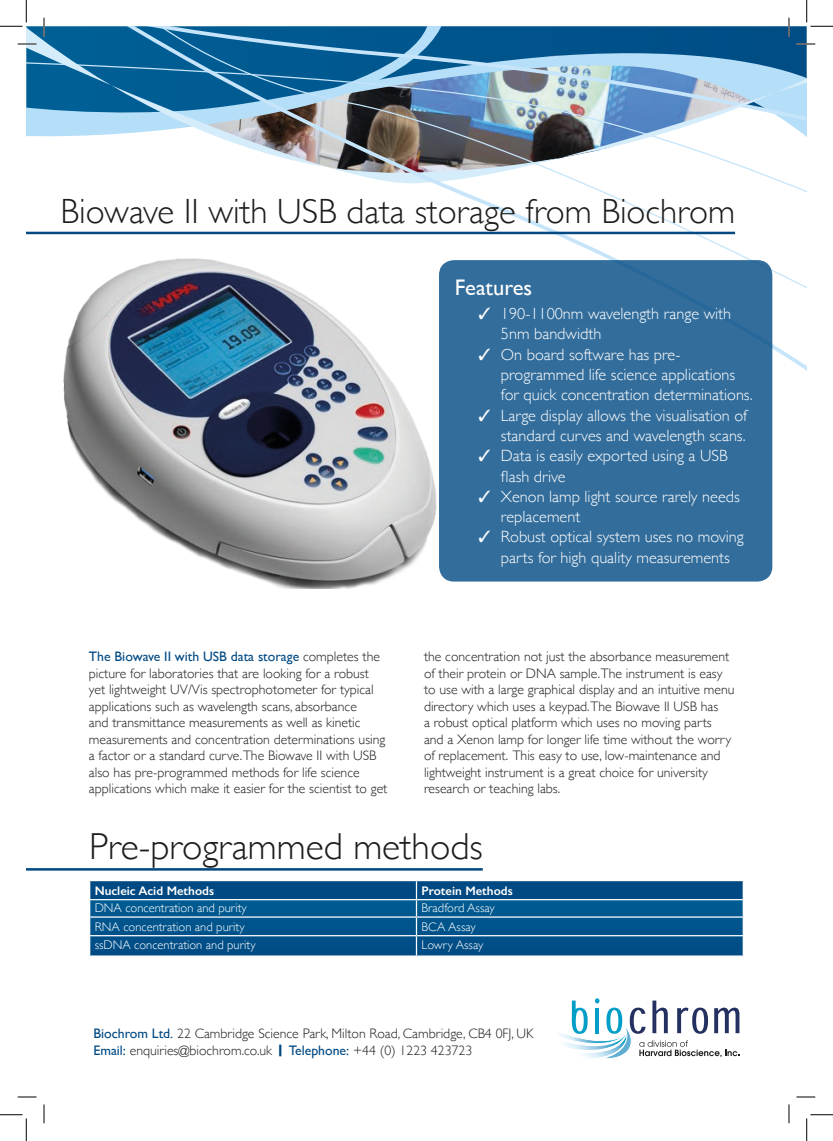
<style>
.page{position:relative;width:833px;height:1141px;background:#fff}
.page>*{position:absolute;margin:0;border:0;box-sizing:border-box;transform-origin:0 0}
.t1{font:300 37.5px "Gill Sans";color:#1d1d1b}
.t2{font:300 35px "Gill Sans";color:#1d1d1b}
.t3{font:22.5px "Gill Sans";color:#fff}
.t4{font:300 16.25px/20.2px "Gill Sans";color:#fff}
.t5{font:300 13.75px/16.5px "Gill Sans";color:#1d1d1b}
.t6{font:300 12.5px "Gill Sans";color:#fff}
.t7{font:600 12.5px "Gill Sans";color:#fff}
.s1{font-weight:400;color:#004983}
.s2{font-weight:800;color:#004983}
</style>
<div class="page">
<svg style="left:26px;top:26px;width:18px;height:111px;background:#5499c1"></svg>
<svg style="left:44px;top:26px;width:762px;height:398px"></svg>
<svg style="left:52px;top:26px;width:754px;height:294px"></svg>
<img style="left:61px;top:255px;width:378px;height:333px">
<div style="left:439px;top:260px;width:332px;height:321px;background:#336d9b;border-radius:15px"></div>
<hr style="left:26px;top:232px;width:708px;height:2px;background:#004983">
<svg style="left:560px;top:998px;width:179px;height:61px"></svg>
<svg style="left:89px;top:880px;width:654px;height:75px;background:#135d91"></svg>
<hr style="left:26px;top:868px;width:456px;height:2px;background:#004983">
<svg style="left:18px;top:43px;width:18px;height:2px"></svg>
<svg style="left:796px;top:43px;width:18px;height:2px"></svg>
<svg style="left:18px;top:1096px;width:18px;height:1px"></svg>
<svg style="left:796px;top:1096px;width:18px;height:1px"></svg>
<svg style="left:43px;top:18px;width:2px;height:18px"></svg>
<svg style="left:43px;top:1104px;width:2px;height:19px"></svg>
<svg style="left:787px;top:18px;width:2px;height:18px"></svg>
<svg style="left:788px;top:1104px;width:1px;height:19px"></svg>
<svg style="left:0;top:0;width:27px;height:27px"></svg>
<svg style="left:0;top:1114px;width:27px;height:26px"></svg>
<svg style="left:806px;top:0;width:26px;height:27px"></svg>
<svg style="left:806px;top:1114px;width:26px;height:26px"></svg>
<p class="t2" style="left:61px;top:183px;width:675px">Biowave II with USB data storage from Biochrom</p>
<p class="t3" style="left:454px;top:273px;width:79px">Features</p>
<p class="t4" style="left:500px;top:303px;width:231px;text-indent:-22px">✓ 190-1100nm wavelength range with<br>5nm bandwidth</p>
<p class="t4" style="left:500px;top:343px;width:253px;text-indent:-22px">✓ On board software has pre&shy;programmed life science applications for quick concentration determinations.</p>
<p class="t4" style="left:478px;top:404px;width:270px;text-align:right">✓ Large display allows the visualisation of standard curves and wavelength scans.</p>
<p class="t4" style="left:500px;top:445px;width:228px;text-indent:-22px">✓ Data is easily exported using a USB flash drive</p>
<p class="t4" style="left:500px;top:485px;width:240px;text-indent:-22px">✓ Xenon lamp light source rarely needs replacement</p>
<p class="t4" style="left:478px;top:526px;width:267px;text-align:center">✓ Robust optical system uses no moving parts for high quality measurements</p>
<p class="t5" style="left:89px;top:648px;width:300px"><span class="s1">The Biowave II with USB data storage</span> completes the picture for laboratories that are looking for a robust yet lightweight UV/Vis spectrophotometer for typical applications such as wavelength scans, absorbance<br>and transmittance measurements as well as kinetic measurements and concentration determinations using a factor or a standard curve.The Biowave II with USB also has pre-programmed methods for life science applications which make it easier for the scientist to get</p>
<p class="t5" style="left:424px;top:648px;width:312px">the concentration not just the absorbance measurement of their protein or DNA sample.The instrument is easy to use with a large graphical display and an intuitive menu directory which uses a keypad.The Biowave II USB has<br>a robust optical platform which uses no moving parts and a Xenon lamp for longer life time without the worry of replacement. This easy to use, low-maintenance and lightweight instrument is a great choice for university research or teaching labs.</p>
<p class="t1" style="left:89px;top:816px;width:395px">Pre-programmed methods</p>
<p class="t7" style="left:95px;top:882px;width:121px">Nucleic Acid Methods</p>
<p class="t7" style="left:421px;top:882px;width:93px">Protein Methods</p>
<p class="t6" style="left:95px;top:898px;width:153px">DNA concentration and purity</p>
<p class="t6" style="left:421px;top:898px;width:75px">Bradford Assay</p>
<p class="t6" style="left:95px;top:916px;width:151px">RNA concentration and purity</p>
<p class="t6" style="left:421px;top:916px;width:56px">BCA Assay</p>
<p class="t6" style="left:95px;top:935px;width:162px">ssDNA concentration and purity</p>
<p class="t6" style="left:421px;top:935px;width:63px">Lowry Assay</p>
<p class="t5" style="left:93px;top:1024px;width:441px"><span class="s1">Biochrom Ltd.</span> 22 Cambridge Science Park, Milton Road, Cambridge, CB4 0FJ, UK</p>
<p class="t5" style="left:93px;top:1041px;width:380px"><span class="s1">Email:</span> enquiries@biochrom.co.uk <span class="s2">|</span> <span class="s1">Telephone:</span> +44 (0) 1223 423723</p>
</div>
